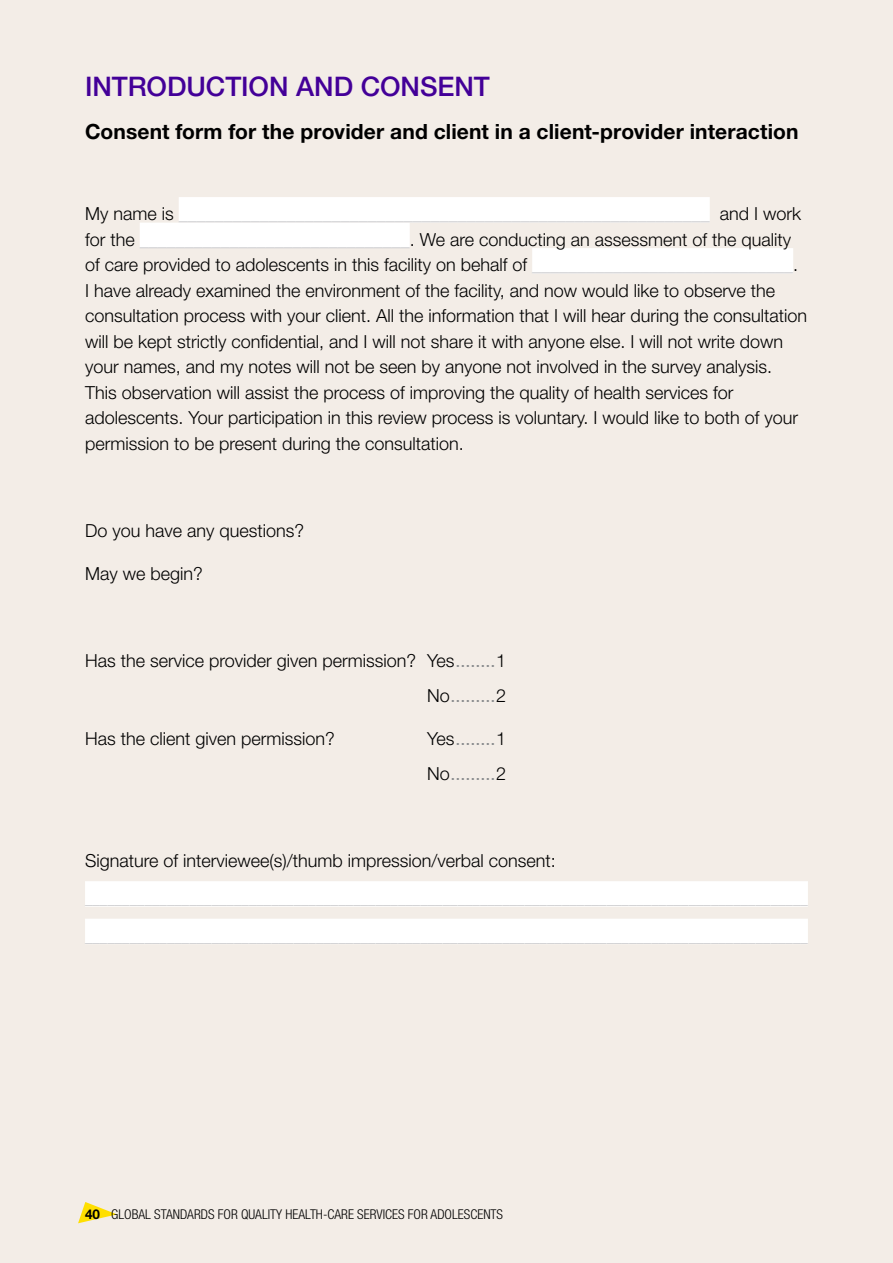
<style>
.page{position:relative;width:893px;height:1263px;background:#f3ede7}
.page>*{position:absolute;margin:0;border:0;box-sizing:border-box;transform-origin:0 0}
.t1{font:500 27px "Helvetica Neue LT Std";letter-spacing:-.005em;color:#430098}
.t2{font:700 21px "Helvetica Neue LT Std";letter-spacing:.005em;color:#000}
.t3{font:300 18px/25.5px "Helvetica Neue LT Std";color:#000}
.t4{font:18px/34.5px "Helvetica Neue LT Std";color:#8a8c8e}
.t5{font:300 15px "Helvetica Neue LT Std";color:#c7c8ca}
.t6{font:300 condensed 13.5px "Helvetica Neue LT Std";color:#000}
.s1{color:#c7c8ca}
.s2{font-weight:400;color:#8a8c8e}
.s3{font-weight:300;color:#000}
.s4{font-weight:700;font-stretch:normal}
</style>
<div class="page">
<svg style="left:78px;top:1202px;width:39px;height:21px"></svg>
<div style="left:179px;top:197px;width:531px;height:26px;background:#fff"></div>
<div style="left:140px;top:223px;width:270px;height:25px;background:#fff"></div>
<div style="left:532px;top:248px;width:261px;height:26px;background:#fff"></div>
<div style="left:85px;top:881px;width:723px;height:26px;background:#fff"></div>
<div style="left:85px;top:919px;width:723px;height:25px;background:#fff"></div>
<h1 class="t1" style="left:85px;top:70px;width:406px">INTRODUCTION AND CONSENT</h1>
<p class="t2" style="left:85px;top:119px;width:715px">Consent form for the provider and client in a client-provider interaction</p>
<p class="t3" style="left:85px;top:201px;width:724px">My name is <span class="s1">___________________________________________________________</span> and I work for the <span class="s1">______________________________</span>. We are conducting an assessment of the quality of care provided to adolescents in this facility on behalf of <span class="s1">_____________________________</span>.<br>I have already examined the environment of the facility, and now would like to observe the consultation process with your client. All the information that I will hear during the consultation will be kept strictly confidential, and I will not share it with anyone else. I will not write down your names, and my notes will not be seen by anyone not involved in the survey analysis.<br>This observation will assist the process of improving the quality of health services for adolescents. Your participation in this review process is voluntary. I would like to both of your permission to be present during the consultation.</p>
<p class="t3" style="left:85px;top:517px;width:221px">Do you have any questions?</p>
<p class="t3" style="left:85px;top:561px;width:119px">May we begin?</p>
<p class="t3" style="left:85px;top:643px;width:423px;line-height:34.5px;text-align:right">Has the service provider given permission? Yes<span class="s2">........</span>1<br>No<span class="s2">.........</span>2</p>
<p class="t3" style="left:85px;top:726px;width:251px">Has the client given permission?</p>
<p class="t4" style="left:427px;top:721px;width:81px"><span class="s3">Yes</span>........<span class="s3">1<br>No</span>.........<span class="s3">2</span></p>
<p class="t3" style="left:85px;top:847px;width:472px">Signature of interviewee(s)/thumb impression/verbal consent:</p>
<p class="t5" style="left:85px;top:890px;width:724px">_________________________________________________________________________________________________</p>
<p class="t5" style="left:85px;top:927px;width:724px">_________________________________________________________________________________________________</p>
<p class="t6" style="left:85px;top:1206px;width:420px"><span class="s4">40</span> GLOBAL STANDARDS FOR QUALITY HEALTH-CARE SERVICES FOR ADOLESCENTS</p>
</div>
